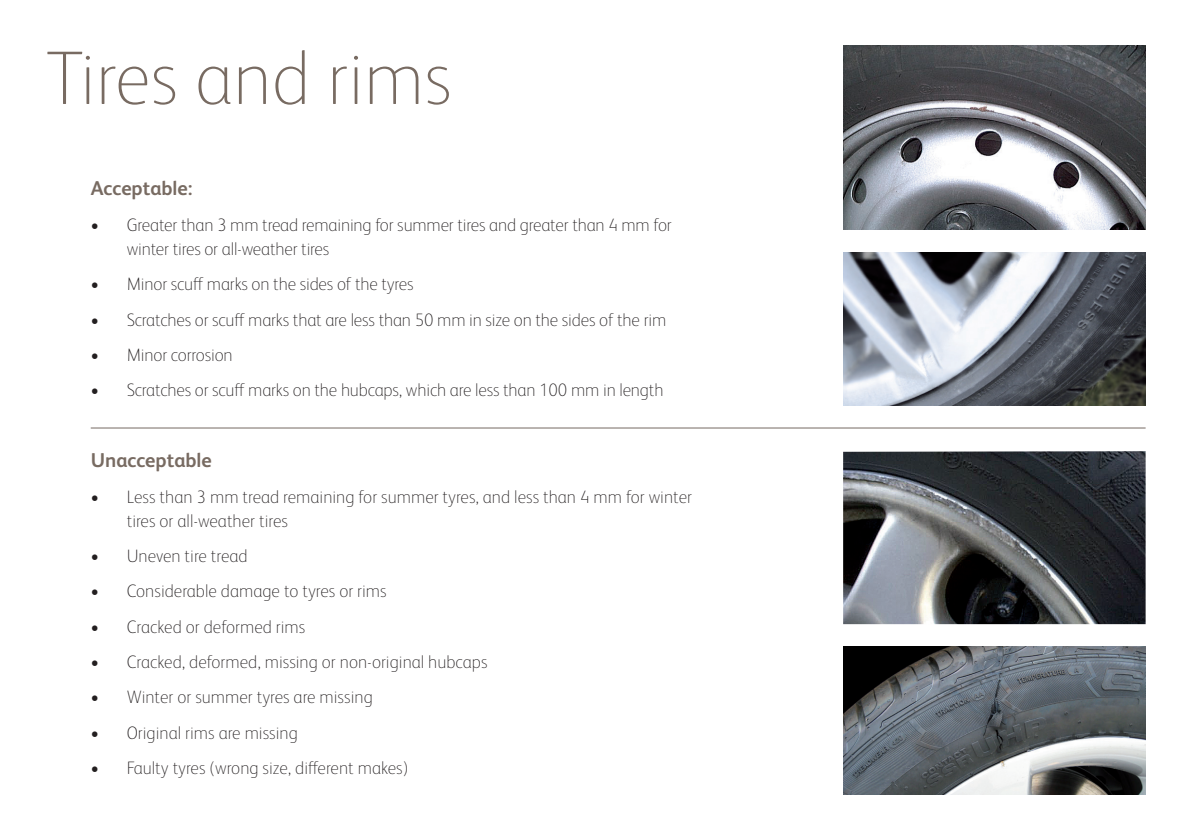
<style>
.page{position:relative;width:1191px;height:840px;background:#fff}
.page>*{position:absolute;margin:0;border:0;box-sizing:border-box;transform-origin:0 0}
.Headline{font:100 76px "FS Albert Pro";color:#786b62}
.Copy_mindre{font:700 20px "FS Albert Pro";color:#786b62}
.t1{font:100 18px/24px "FS Albert Pro";letter-spacing:-.01em;color:#231f20}
</style>
<div class="page">
<img style="left:843px;top:252px;width:302px;height:153px">
<img style="left:843px;top:45px;width:302px;height:185px">
<img style="left:843px;top:451px;width:302px;height:172px">
<img style="left:843px;top:646px;width:302px;height:148px">
<hr style="left:91px;top:427px;width:1054px;height:1px;background:#766a62">
<p class="Headline" style="left:45px;top:28px;width:408px">Tires and rims</p>
<p class="Copy_mindre" style="left:91px;top:174px;width:103px">Acceptable:</p>
<p class="t1" style="left:127px;top:212px;width:546px;text-indent:-36px">• Greater than 3 mm tread remaining for summer tires and greater than 4 mm for winter tires or all-weather tires</p>
<p class="t1" style="left:91px;top:271px;width:324px">• Minor scuff marks on the sides of the tyres</p>
<p class="t1" style="left:91px;top:306px;width:577px">• Scratches or scuff marks that are less than 50 mm in size on the sides of the rim</p>
<p class="t1" style="left:91px;top:342px;width:143px">• Minor corrosion</p>
<p class="t1" style="left:91px;top:377px;width:574px">• Scratches or scuff marks on the hubcaps, which are less than 100 mm in length</p>
<p class="Copy_mindre" style="left:91px;top:446px;width:123px">Unacceptable</p>
<p class="t1" style="left:127px;top:483px;width:567px;text-indent:-36px">• Less than 3 mm tread remaining for summer tyres, and less than 4 mm for winter tires or all-weather tires</p>
<p class="t1" style="left:91px;top:542px;width:158px">• Uneven tire tread</p>
<p class="t1" style="left:91px;top:578px;width:297px">• Considerable damage to tyres or rims</p>
<p class="t1" style="left:91px;top:613px;width:216px">• Cracked or deformed rims</p>
<p class="t1" style="left:91px;top:648px;width:398px">• Cracked, deformed, missing or non-original hubcaps</p>
<p class="t1" style="left:91px;top:684px;width:283px">• Winter or summer tyres are missing</p>
<p class="t1" style="left:91px;top:719px;width:209px">• Original rims are missing</p>
<p class="t1" style="left:91px;top:754px;width:319px">• Faulty tyres (wrong size, different makes)</p>
</div>
